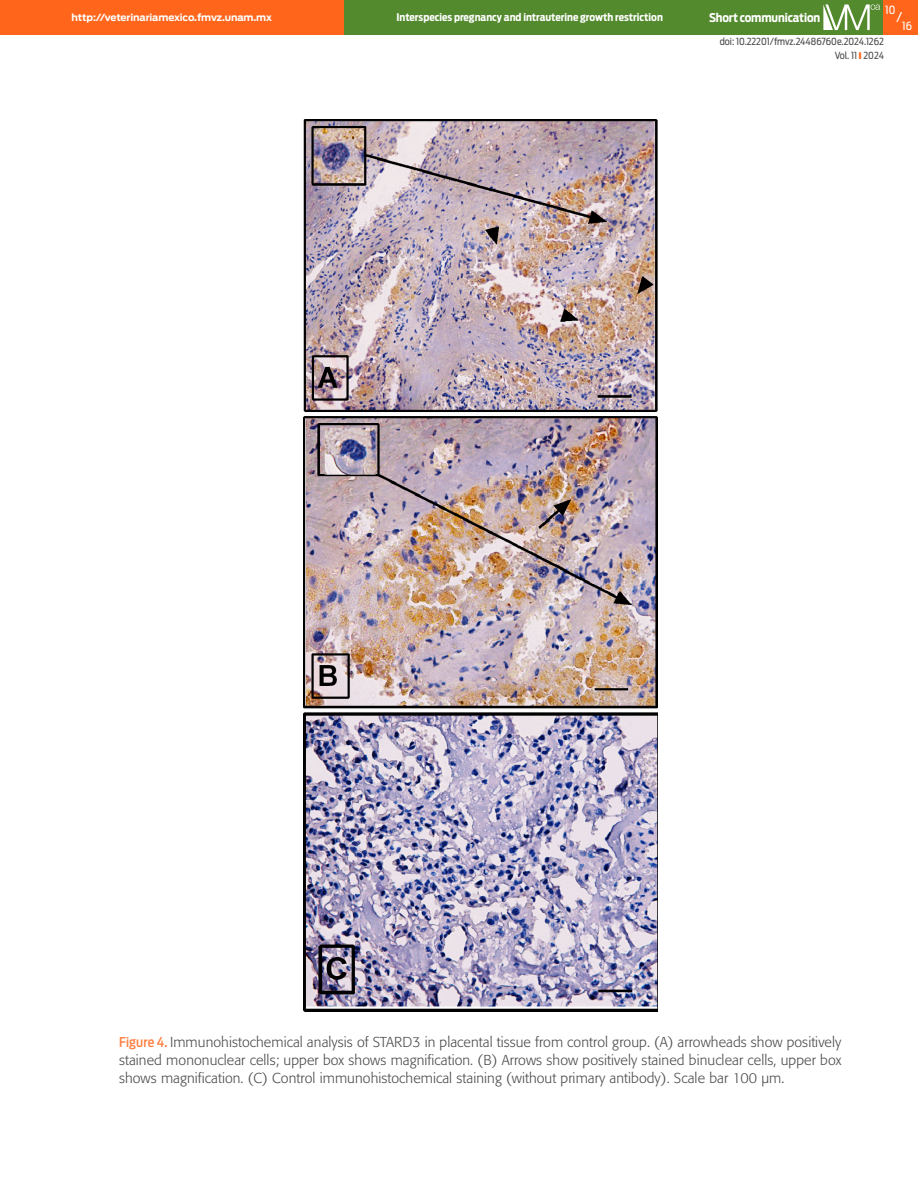
<style>
.page{position:relative;width:918px;height:1188px;background:#fff}
.page>*{position:absolute;margin:0;border:0;box-sizing:border-box;transform-origin:0 0}
._07_figura_pie{font:300 14.25px/18px "Formata";letter-spacing:.005em;color:#4b4c4d;text-align:justify}
.t1{font:13.5px "Antenna Cond";color:#fff}
.t2{font:700 12px "Antenna Cond";letter-spacing:-.01em;color:#fff}
.t3{font:11.25px "Antenna Cond";color:#fff}
.t4{font:700 10.5px "Antenna Cond";color:#fff}
.t5{font:9.75px/13.8px "Antenna Cond";color:#4b4c4d;text-align:right}
.t6{font:700 9.75px "Antenna";letter-spacing:-.01em;color:#fff}
.s1{font-family:"Antenna Cond";font-weight:500;font-size:13.5px;color:#ff8042}
</style>
<div class="page">
<div style="left:344px;top:0;width:543px;height:34px;background:#548a2e"></div>
<svg style="left:823px;top:4px;width:57px;height:26px"></svg>
<div style="left:884px;top:0;width:34px;height:34px;background:#ff661c"></div>
<div style="left:0;top:0;width:344px;height:34px;background:#ff661c"></div>
<img style="left:304px;top:119px;width:353px;height:893px">
<p class="t6" style="left:72px;top:12px;width:202px">http://veterinariamexico.fmvz.unam.mx</p>
<p class="t3" style="left:885px;top:3px;width:12px">10</p>
<p class="t1" style="left:897px;top:9px;width:7px">/</p>
<p class="t4" style="left:396px;top:11px;width:268px">Interspecies pregnancy and intrauterine growth restriction</p>
<p class="t2" style="left:709px;top:10px;width:113px">Short communication</p>
<p class="t5" style="left:720px;top:35px;width:166px">doi: 10.22201/fmvz.24486760e.2024.1262<br>Vol. 11 2024</p>
<p class="t3" style="left:902px;top:19px;width:11px">16</p>
<p class="_07_figura_pie" style="left:119px;top:1033px;width:724px"><span class="s1">Figure 4.</span> Immunohistochemical analysis of STARD3 in placental tissue from control group. (A) arrowheads show positively stained mononuclear cells; upper box shows magnification. (B) Arrows show positively stained binuclear cells, upper box shows magnification. (C) Control immunohistochemical staining (without primary antibody). Scale bar 100 μ m.</p>
</div>
